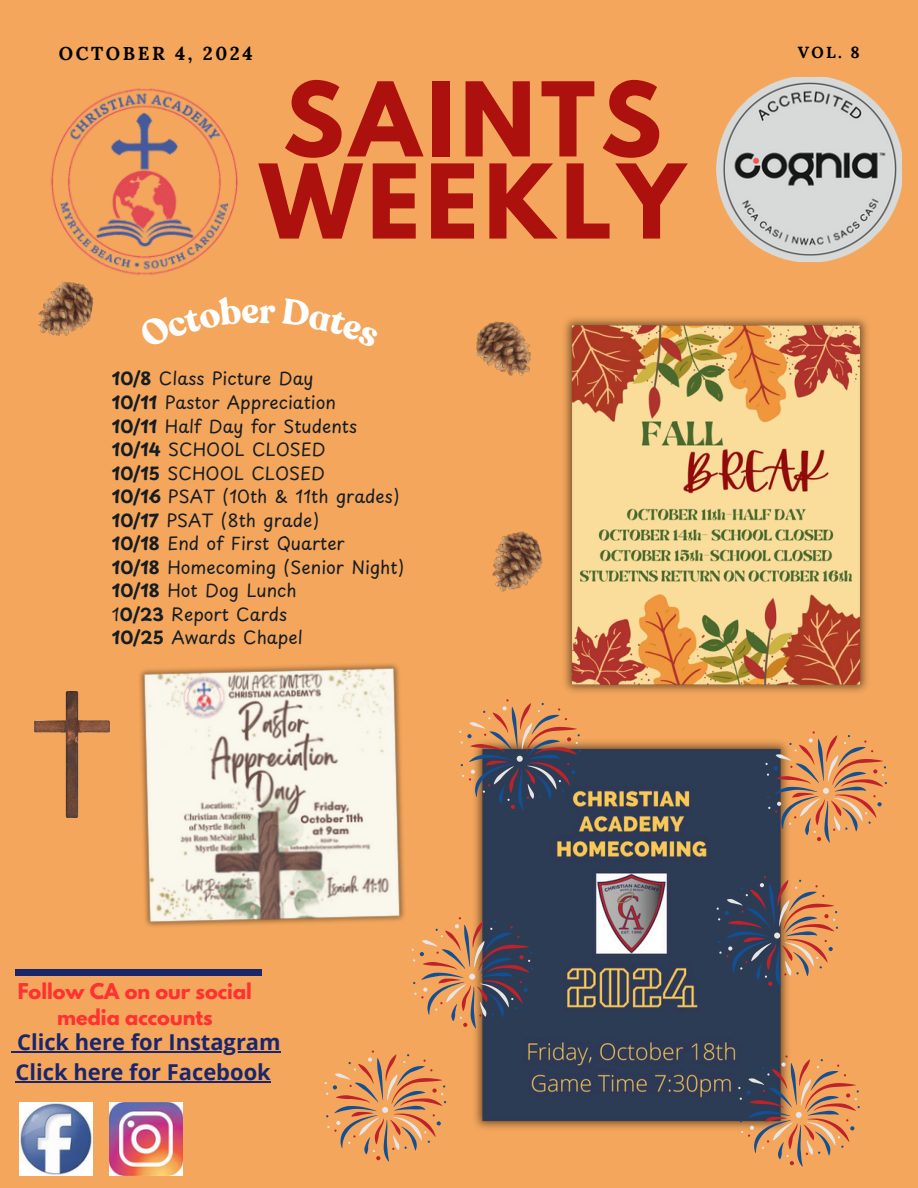
<style>
.page{position:relative;width:918px;height:1188px;background:#f3a65c}
.page>*{position:absolute;margin:0;border:0;box-sizing:border-box;transform-origin:0 0}
.t1{font:700 91.2px/82.2px "League Spartan";letter-spacing:.06em;color:#ad110d}
.t2{font:700 21.9px/30.3px "Open Sans";color:#1a266c}
.t3{font:700 19.2px/25.8px "League Spartan";color:#ff3131;text-align:center}
.t4{font:700 18.75px "Lora";letter-spacing:.14em;color:#000}
.t5{font:17.55px/23.5px "Playpen Sans";color:#151c22}
.t6{font:700 16.05px "Lora";color:#000}
.s1{font-weight:700}
</style>
<div class="page">
<div style="left:15px;top:970px;width:246px;height:5px;background:#1a266c"></div>
<img style="left:109px;top:1102px;width:73px;height:73px">
<img style="left:19px;top:1102px;width:73px;height:73px">
<img style="left:51px;top:88px;width:187px;height:187px">
<img style="left:717px;top:78px;width:184px;height:183px">
<img style="left:139px;top:664px;width:266px;height:263px">
<img style="left:564px;top:318px;width:304px;height:374px">
<img style="left:35px;top:692px;width:74px;height:126px">
<img style="left:37px;top:281px;width:57px;height:55px">
<img style="left:476px;top:321px;width:55px;height:55px">
<img style="left:492px;top:531px;width:51px;height:61px">
<img style="left:475px;top:741px;width:313px;height:388px">
<svg style="left:765px;top:731px;width:122px;height:112px"></svg>
<hr style="left:17px;top:1051px;width:264px;height:1px;background:#1a266c">
<hr style="left:16px;top:1082px;width:255px;height:1px;background:#1a266c">
<svg style="left:717px;top:876px;width:121px;height:111px"></svg>
<svg style="left:738px;top:1055px;width:122px;height:112px"></svg>
<svg style="left:412px;top:917px;width:121px;height:111px"></svg>
<svg style="left:459px;top:699px;width:122px;height:112px"></svg>
<svg style="left:325px;top:1050px;width:121px;height:112px"></svg>
<p class="t4" style="left:59px;top:41px;width:195px">OCTOBER 4, 2024</p>
<p class="t6" style="left:798px;top:42px;width:63px">VOL. 8</p>
<p class="t1" style="left:260px;top:90px;width:427px">SAINTS<br>WEEKLY</p>
<p class="t5" style="left:112px;top:366px;width:294px"><span class="s1">10/8</span> Class Picture Day<br><span class="s1">10/11</span> Pastor Appreciation<br><span class="s1">10/11</span> Half Day for Students<br><span class="s1">10/14</span> SCHOOL CLOSED<br><span class="s1">10/15</span> SCHOOL CLOSED<br><span class="s1">10/16</span> PSAT (10th &amp; 11th grades)<br><span class="s1">10/17</span> PSAT (8th grade)<br><span class="s1">10/18</span> End of First Quarter<br><span class="s1">10/18</span> Homecoming (Senior Night)<br><span class="s1">10/18</span> Hot Dog Lunch<br>1<span class="s1">0/23</span> Report Cards<br><span class="s1">10/25</span> Awards Chapel</p>
<p class="t3" style="left:18px;top:981px;width:236px">Follow CA on our social media accounts</p>
<p class="t2" style="left:16px;top:1026px;width:267px">Click here for Instagram<br>Click here for Facebook</p>
</div>
